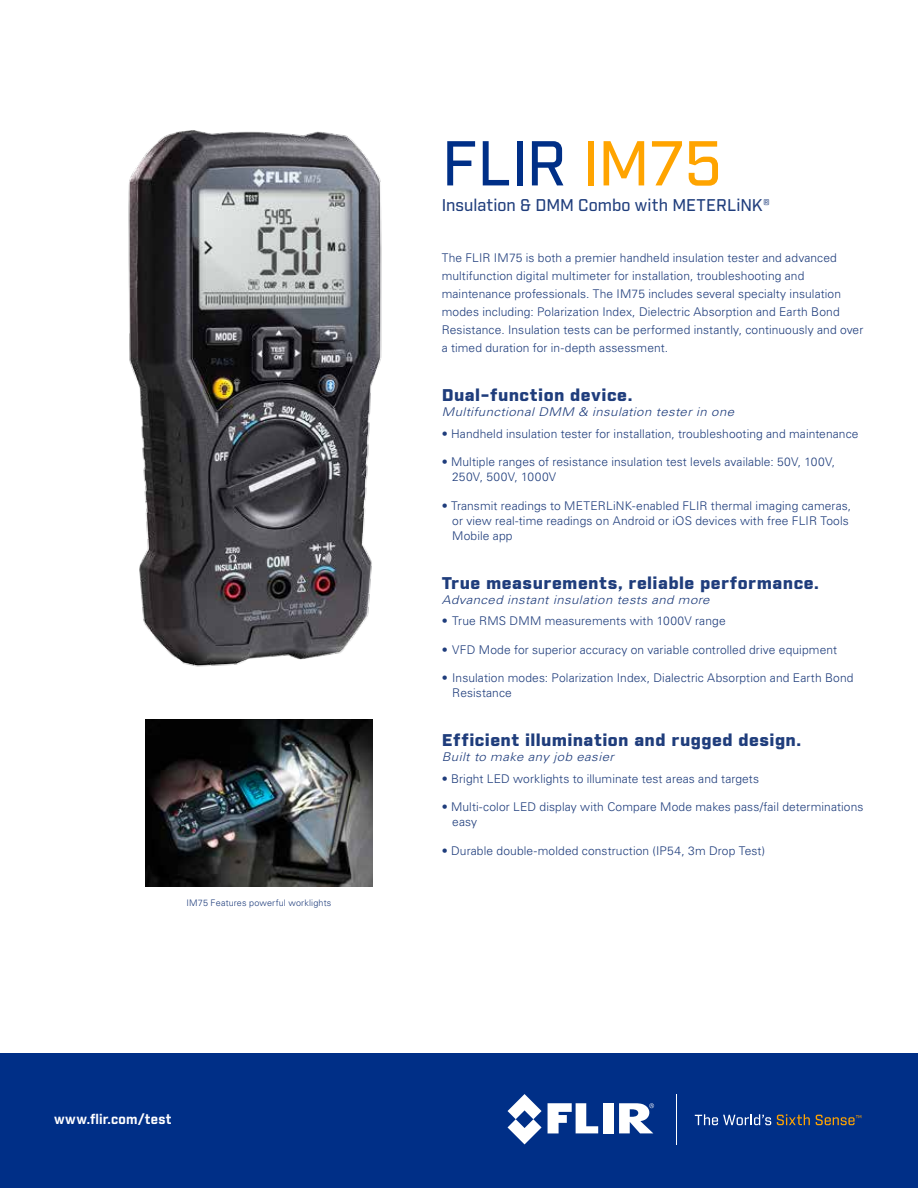
<style>
.page{position:relative;width:918px;height:1188px;background:#fff}
.page>*{position:absolute;margin:0;border:0;box-sizing:border-box;transform-origin:0 0}
.t1{font:500 61.5px "Industry";color:#002f87}
.t2{font:900 16.5px "Industry";letter-spacing:.025em;color:#1f3d7c;scale:1.1 1}
.t3{font:500 16.5px "Industry";letter-spacing:.005em;color:#1f3d7c}
.t4{font:700 13.5px "Industry";letter-spacing:.02em;color:#fff}
.t5{font:300 12px/18px "Univers LT";letter-spacing:.01em;color:#1f3d7c}
.t6{font:italic 300 12px "Univers LT";letter-spacing:.035em;color:#1f3d7c;scale:1.1 1}
.t7{font:300 9px "Univers LT";letter-spacing:.02em;color:#1f3d7c}
.s1{color:#ffa400}
</style>
<div class="page">
<div style="left:0;top:1053px;width:918px;height:135px;background:#002f87"></div>
<svg style="left:548px;top:1103px;width:50px;height:30px"></svg>
<div style="left:603px;top:1103px;width:11px;height:30px;background:#fff"></div>
<svg style="left:508px;top:1094px;width:34px;height:50px"></svg>
<svg style="left:619px;top:1103px;width:35px;height:30px"></svg>
<svg style="left:695px;top:1114px;width:76px;height:11px"></svg>
<svg style="left:777px;top:1114px;width:33px;height:11px"></svg>
<svg style="left:816px;top:1115px;width:45px;height:10px"></svg>
<hr style="left:676px;top:1094px;width:1px;height:50px;background:#fff">
<img style="left:128px;top:130px;width:254px;height:537px">
<img style="left:145px;top:720px;width:228px;height:166px">
<p class="t7" style="left:186px;top:897px;width:146px">IM75 Features powerful worklights</p>
<p class="t4" style="left:54px;top:1110px;width:119px">www.flir.com/test</p>
<h1 class="t1" style="left:442px;top:126px;width:282px">FLIR <span class="s1">IM75</span></h1>
<h2 class="t3" style="left:442px;top:195px;width:330px">Insulation &amp; DMM Combo with METERLiNK®</h2>
<p class="t5" style="left:442px;top:249px;width:423px">The FLIR IM75 is both a premier handheld insulation tester and advanced multifunction digital multimeter for installation, troubleshooting and maintenance professionals. The IM75 includes several specialty insulation modes including: Polarization Index, Dielectric Absorption and Earth Bond Resistance. Insulation tests can be performed instantly, continuously and over a timed duration for in-depth assessment.</p>
<h2 class="t2" style="left:442px;top:385px;width:175px">Dual-function device.</h2>
<p class="t6" style="left:442px;top:405px;width:267px">Multifunctional DMM &amp; insulation tester in one</p>
<p class="t5" style="left:442px;top:425px;width:418px">• Handheld insulation tester for installation, troubleshooting and maintenance</p>
<p class="t5" style="left:452px;top:455px;width:385px;line-height:15px;text-indent:-10px">• Multiple ranges of resistance insulation test levels available: 50V, 100V,<br>250V, 500V, 1000V</p>
<p class="t5" style="left:452px;top:498px;width:401px;line-height:15px;text-indent:-10px">• Transmit readings to METERLiNK-enabled FLIR thermal imaging cameras, or view real-time readings on Android or iOS devices with free FLIR Tools<br>Mobile app</p>
<h2 class="t2" style="left:442px;top:573px;width:344px">True measurements, reliable performance.</h2>
<p class="t6" style="left:442px;top:592px;width:245px">Advanced instant insulation tests and more</p>
<p class="t5" style="left:442px;top:612px;width:285px">• True RMS DMM measurements with 1000V range</p>
<p class="t5" style="left:442px;top:641px;width:397px">• VFD Mode for superior accuracy on variable controlled drive equipment</p>
<p class="t5" style="left:452px;top:671px;width:403px;line-height:15px;text-indent:-10px">• Insulation modes: Polarization Index, Dialectric Absorption and Earth Bond<br>Resistance</p>
<h2 class="t2" style="left:442px;top:730px;width:328px">Efficient illumination and rugged design.</h2>
<p class="t6" style="left:442px;top:750px;width:158px">Built to make any job easier</p>
<p class="t5" style="left:442px;top:770px;width:319px">• Bright LED worklights to illuminate test areas and targets</p>
<p class="t5" style="left:452px;top:800px;width:413px;line-height:15px;text-indent:-10px">• Multi-color LED display with Compare Mode makes pass/fail determinations easy</p>
<p class="t5" style="left:442px;top:842px;width:325px">• Durable double-molded construction (IP54, 3m Drop Test)</p>
</div>
